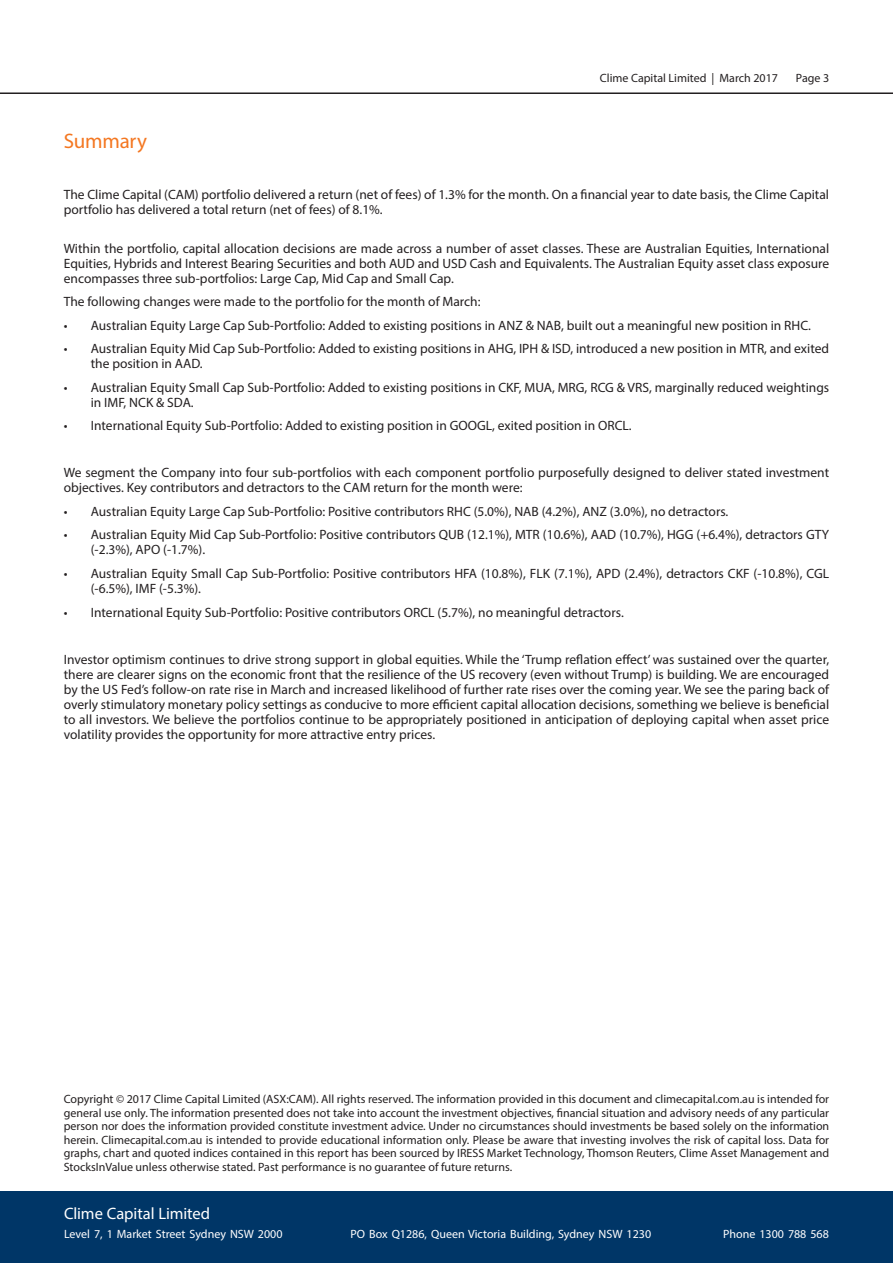
<style>
.page{position:relative;width:893px;height:1263px;background:#fff}
.page>*{position:absolute;margin:0;border:0;box-sizing:border-box;transform-origin:0 0}
._17pt_heading___spac{font:21px "Myriad Pro";letter-spacing:-.01em;color:#f47721}
.t1{font:16.5px "Myriad Pro";letter-spacing:-.005em;color:#fff}
.t2{font:13.5px/15px "Myriad Pro";color:#231f20}
.t3{font:12px/13.5px "Myriad Pro";color:#231f20;text-align:justify}
.t4{font:12px "Myriad Pro";color:#fff}
</style>
<div class="page">
<hr style="left:0;top:92px;width:893px;height:2px;background:#231f20">
<div style="left:0;top:1191px;width:893px;height:72px;background:#003667"></div>
<p class="t3" style="left:600px;top:72px;width:180px">Clime Capital Limited | March 2017</p>
<p class="t3" style="left:796px;top:72px;width:35px">Page 3</p>
<p class="_17pt_heading___spac" style="left:64px;top:128px;width:85px">Summary</p>
<p class="t2" style="left:64px;top:187px;width:767px">The Clime Capital (CAM) portfolio delivered a return (net of fees) of 1.3% for the month. On a financial year to date basis, the Clime Capital portfolio has delivered a total return (net of fees) of 8.1%.</p>
<p class="t2" style="left:64px;top:241px;width:767px;text-align:justify">Within the portfolio, capital allocation decisions are made across a number of asset classes. These are Australian Equities, International Equities, Hybrids and Interest Bearing Securities and both AUD and USD Cash and Equivalents. The Australian Equity asset class exposure encompasses three sub-portfolios: Large Cap, Mid Cap and Small Cap.</p>
<p class="t2" style="left:64px;top:294px;width:418px">The following changes were made to the portfolio for the month of March:</p>
<p class="t2" style="left:64px;top:318px;width:749px">• Australian Equity Large Cap Sub-Portfolio: Added to existing positions in ANZ &amp; NAB, built out a meaningful new position in RHC.</p>
<p class="t2" style="left:91px;top:341px;width:740px;text-indent:-27px">• Australian Equity Mid Cap Sub-Portfolio: Added to existing positions in AHG, IPH &amp; ISD, introduced a new position in MTR, and exited the position in AAD.</p>
<p class="t2" style="left:91px;top:380px;width:740px;text-indent:-27px">• Australian Equity Small Cap Sub-Portfolio: Added to existing positions in CKF, MUA, MRG, RCG &amp; VRS, marginally reduced weightings in IMF, NCK &amp; SDA.</p>
<p class="t2" style="left:64px;top:418px;width:569px">• International Equity Sub-Portfolio: Added to existing position in GOOGL, exited position in ORCL.</p>
<p class="t2" style="left:64px;top:465px;width:767px">We segment the Company into four sub-portfolios with each component portfolio purposefully designed to deliver stated investment objectives. Key contributors and detractors to the CAM return for the month were:</p>
<p class="t2" style="left:64px;top:504px;width:666px">• Australian Equity Large Cap Sub-Portfolio: Positive contributors RHC (5.0%), NAB (4.2%), ANZ (3.0%), no detractors.</p>
<p class="t2" style="left:91px;top:527px;width:740px;text-indent:-27px">• Australian Equity Mid Cap Sub-Portfolio: Positive contributors QUB (12.1%), MTR (10.6%), AAD (10.7%), HGG (+6.4%), detractors GTY (-2.3%), APO (-1.7%).</p>
<p class="t2" style="left:91px;top:566px;width:740px;text-indent:-27px">• Australian Equity Small Cap Sub-Portfolio: Positive contributors HFA (10.8%), FLK (7.1%), APD (2.4%), detractors CKF (-10.8%), CGL (-6.5%), IMF (-5.3%).</p>
<p class="t2" style="left:64px;top:604px;width:561px">• International Equity Sub-Portfolio: Positive contributors ORCL (5.7%), no meaningful detractors.</p>
<p class="t2" style="left:64px;top:651px;width:767px;text-align:justify">Investor optimism continues to drive strong support in global equities. While the ‘Trump reflation effect’ was sustained over the quarter, there are clearer signs on the economic front that the resilience of the US recovery (even without Trump) is building. We are encouraged by the US Fed’s follow-on rate rise in March and increased likelihood of further rate rises over the coming year. We see the paring back of overly stimulatory monetary policy settings as conducive to more efficient capital allocation decisions, something we believe is beneficial to all investors. We believe the portfolios continue to be appropriately positioned in anticipation of deploying capital when asset price volatility provides the opportunity for more attractive entry prices.</p>
<p class="t3" style="left:64px;top:1092px;width:767px">Copyright © 2017 Clime Capital Limited (ASX:CAM). All rights reserved. The information provided in this document and climecapital.com.au is intended for general use only. The information presented does not take into account the investment objectives, financial situation and advisory needs of any particular person nor does the information provided constitute investment advice. Under no circumstances should investments be based solely on the information herein. Climecapital.com.au is intended to provide educational information only. Please be aware that investing involves the risk of capital loss. Data for graphs, chart and quoted indices contained in this report has been sourced by IRESS Market Technology, Thomson Reuters, Clime Asset Management and StocksInValue unless otherwise stated. Past performance is no guarantee of future returns.</p>
<p class="t1" style="left:64px;top:1203px;width:148px">Clime Capital Limited</p>
<p class="t4" style="left:64px;top:1227px;width:220px">Level 7, 1 Market Street Sydney NSW 2000</p>
<p class="t4" style="left:351px;top:1227px;width:302px">PO Box Q1286, Queen Victoria Building, Sydney NSW 1230</p>
<p class="t4" style="left:723px;top:1227px;width:107px">Phone 1300 788 568</p>
</div>
